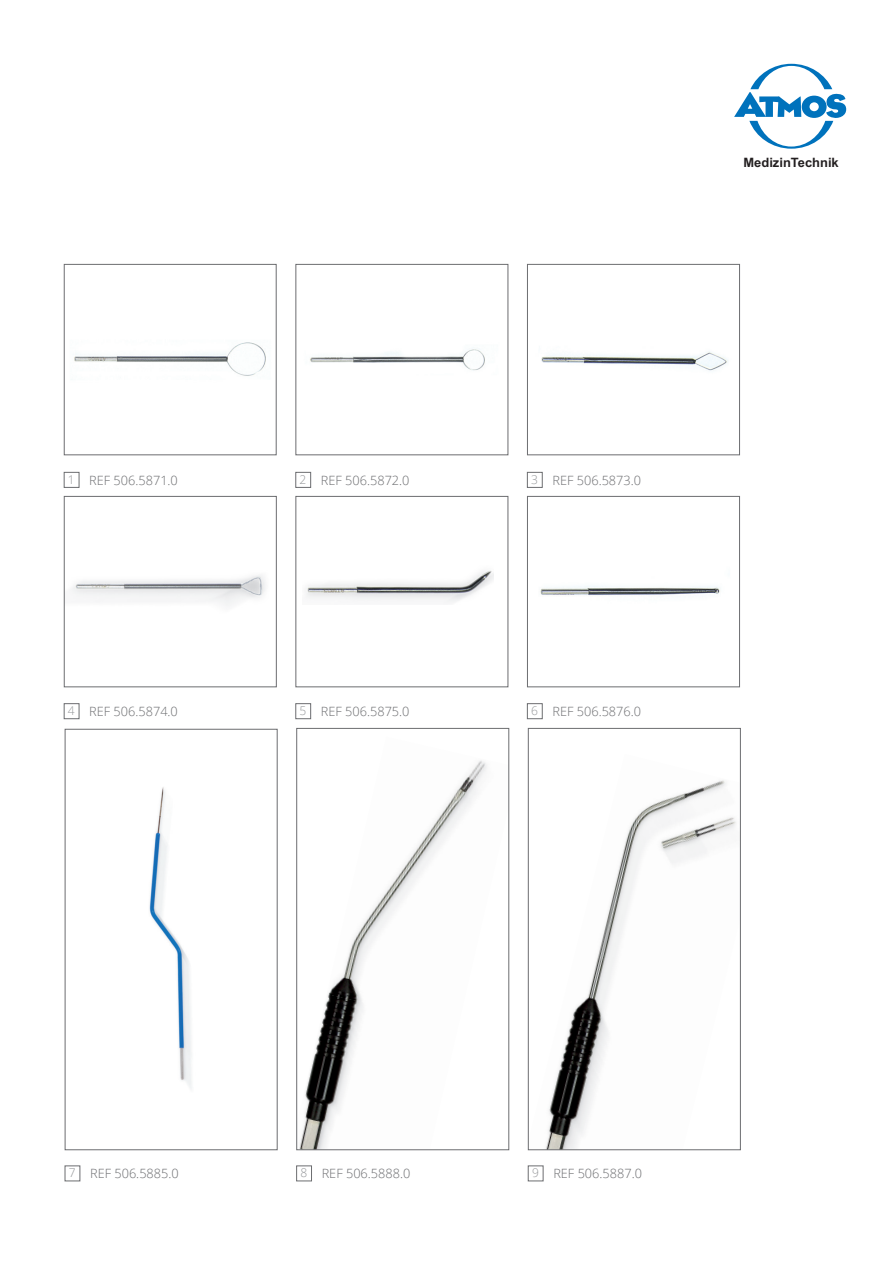
<style>
.page{position:relative;width:893px;height:1263px;background:#fff}
.page>*{position:absolute;margin:0;border:0;box-sizing:border-box;transform-origin:0 0}
.t1{font:700 12.9px "Arial";color:#231f20}
.t2{font:300 12.75px "Open Sans";color:#6c6d70}
.t3{font:300 12px "Open Sans";color:#939598}
.s1{font-size:12px;color:#939598}
</style>
<div class="page">
<svg style="left:734px;top:64px;width:112px;height:85px"></svg>
<div style="left:64px;top:472px;width:15px;height:16px;border:1px solid #6c6d70"></div>
<div style="left:296px;top:472px;width:15px;height:16px;border:1px solid #6c6d70"></div>
<div style="left:527px;top:472px;width:15px;height:16px;border:1px solid #6c6d70"></div>
<div style="left:64px;top:703px;width:15px;height:16px;border:1px solid #6c6d70"></div>
<div style="left:65px;top:1166px;width:15px;height:15px;border:1px solid #6c6d70"></div>
<div style="left:296px;top:703px;width:15px;height:16px;border:1px solid #6c6d70"></div>
<div style="left:527px;top:703px;width:15px;height:16px;border:1px solid #6c6d70"></div>
<div style="left:296px;top:1166px;width:16px;height:15px;border:1px solid #6c6d70"></div>
<div style="left:528px;top:1166px;width:15px;height:15px;border:1px solid #6c6d70"></div>
<img style="left:74px;top:342px;width:192px;height:34px">
<div style="left:64px;top:264px;width:212px;height:191px;border:1px solid #6c6d70"></div>
<img style="left:310px;top:349px;width:175px;height:22px">
<div style="left:296px;top:264px;width:212px;height:191px;border:1px solid #6c6d70"></div>
<img style="left:541px;top:351px;width:187px;height:20px">
<div style="left:527px;top:264px;width:213px;height:191px;border:1px solid #6c6d70"></div>
<img style="left:71px;top:575px;width:194px;height:31px">
<div style="left:64px;top:496px;width:213px;height:191px;border:1px solid #6c6d70"></div>
<img style="left:149px;top:787px;width:43px;height:301px">
<div style="left:65px;top:729px;width:212px;height:421px;border:1px solid #6c6d70"></div>
<img style="left:306px;top:570px;width:187px;height:32px">
<div style="left:296px;top:496px;width:212px;height:191px;border:1px solid #6c6d70"></div>
<img style="left:540px;top:586px;width:180px;height:9px">
<div style="left:527px;top:496px;width:213px;height:191px;border:1px solid #6c6d70"></div>
<img style="left:328px;top:760px;width:159px;height:234px">
<img style="left:299px;top:994px;width:64px;height:154px">
<div style="left:296px;top:728px;width:213px;height:422px;border:1px solid #6c6d70"></div>
<img style="left:599px;top:780px;width:137px;height:171px">
<img style="left:546px;top:951px;width:71px;height:197px">
<div style="left:528px;top:728px;width:213px;height:422px;border:1px solid #6c6d70"></div>
<p class="t1" style="left:743px;top:154px;width:97px">MedizinTechnik</p>
<p class="t3" style="left:68px;top:471px;width:8px">1</p>
<p class="t3" style="left:300px;top:471px;width:8px">2</p>
<p class="t3" style="left:531px;top:471px;width:8px">3</p>
<p class="t2" style="left:89px;top:471px;width:90px">REF 506.5871.0</p>
<p class="t2" style="left:321px;top:471px;width:90px">REF 506.5872.0</p>
<p class="t2" style="left:552px;top:471px;width:90px">REF 506.5873.0</p>
<p class="t3" style="left:68px;top:702px;width:8px">4</p>
<p class="t2" style="left:89px;top:703px;width:90px">REF 506.5874.0</p>
<p class="t2" style="left:300px;top:703px;width:111px"><span class="s1">5</span> REF 506.5875.0</p>
<p class="t2" style="left:531px;top:703px;width:111px"><span class="s1">6</span> REF 506.5876.0</p>
<p class="t3" style="left:69px;top:1165px;width:8px">7</p>
<p class="t2" style="left:90px;top:1165px;width:90px">REF 506.5885.0</p>
<p class="t2" style="left:300px;top:1165px;width:111px"><span class="s1">8</span> REF 506.5888.0</p>
<p class="t2" style="left:532px;top:1165px;width:111px"><span class="s1">9</span> REF 506.5887.0</p>
</div>
